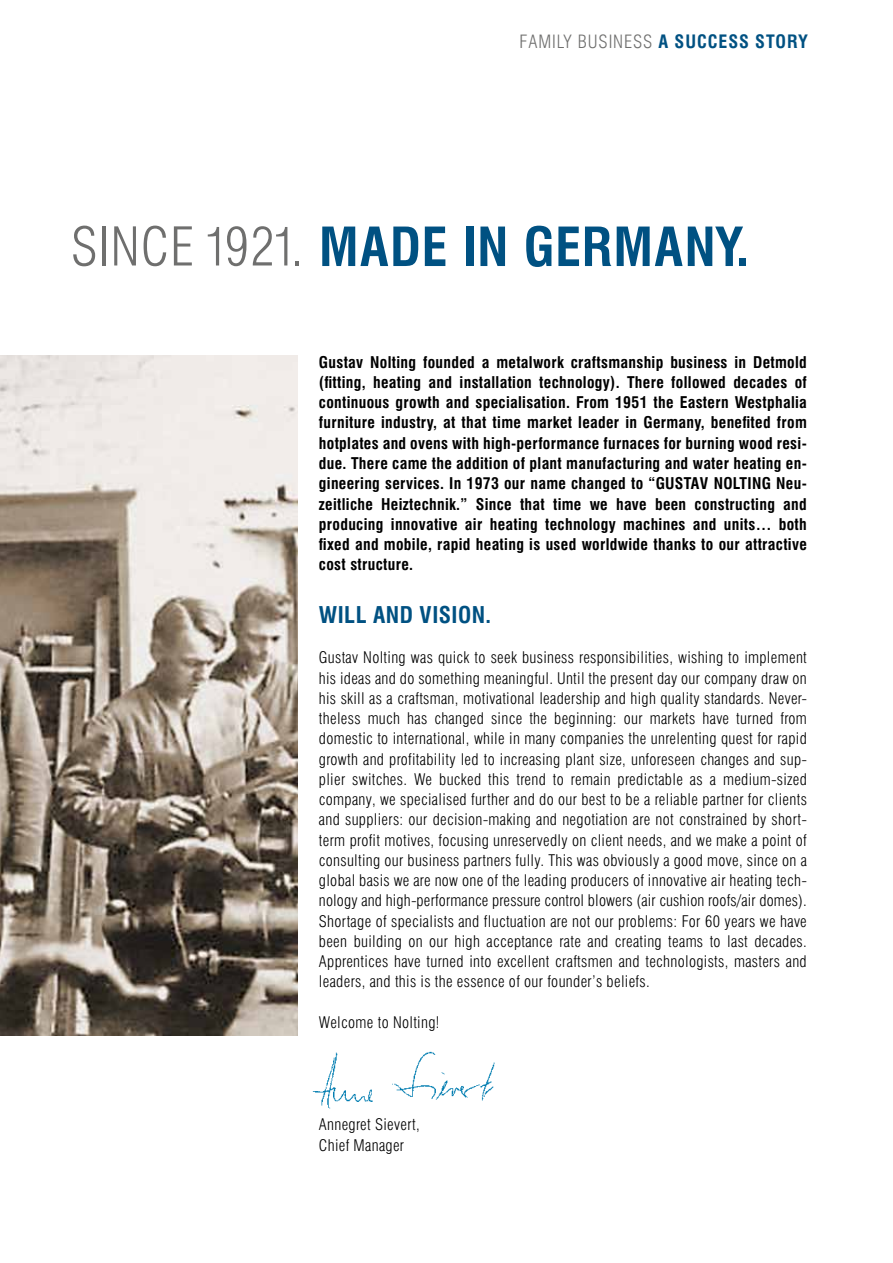
<style>
.page{position:relative;width:893px;height:1263px;background:#fff}
.page>*{position:absolute;margin:0;border:0;box-sizing:border-box;transform-origin:0 0}
.t1{font:700 condensed 52.5px "Swiss 721 BT";letter-spacing:.025em;color:#005182}
.t2{font:700 condensed 22.5px "Swiss 721 BT";letter-spacing:.02em;color:#005182}
.t3{font:300 condensed 18px "Swiss 721 BT";letter-spacing:.05em;color:#6f6f6e}
.t4{font:700 condensed 18px "Swiss 721 BT";letter-spacing:.05em;color:#005182}
.t5{font:300 condensed 15.75px/20.2px "Swiss 721 BT";letter-spacing:.02em;color:#000;text-align:justify}
.t6{font:700 condensed 15.75px/20.2px "Swiss 721 BT";letter-spacing:.02em;color:#000;text-align:justify}
.s1{font-weight:300;color:#6f6f6e}
</style>
<div class="page">
<img style="left:0;top:355px;width:298px;height:680px">
<svg style="left:0;top:355px;width:1px;height:62px"></svg>
<img style="left:312px;top:1051px;width:183px;height:58px">
<p class="t3" style="left:520px;top:31px;width:115px">FAMILY BUSINESS</p>
<p class="t4" style="left:658px;top:31px;width:119px">a SUCCESS STORY</p>
<h1 class="t1" style="left:71px;top:215px;width:679px"><span class="s1">Since 1921.</span> Made in Germany.</h1>
<p class="t6" style="left:319px;top:352px;width:489px">Gustav Nolting founded a metalwork craftsmanship business in Detmold (fitting, heating and installation technology). There followed decades of continuous growth and specialisation. From 1951 the Eastern Westphalia furniture industry, at that time market leader in Germany, benefited from hotplates and ovens with high-performance furnaces for burning wood resi&shy;due. There came the addition of plant manufacturing and water heating en&shy;gineering services. In 1973 our name changed to “GUSTAV</p>
<p class="t6" style="left:714px;top:473px;width:10px">NOLT</p>
<p class="t6" style="left:319px;top:473px;width:489px;text-indent:429px">ING Neu&shy;zeitliche Heiztechnik.” Since that time we have been constructing and producing innovative air heating technology machines and units… both fixed and mobile, rapid heating is used worldwide thanks to our attractive cost structure.</p>
<h2 class="t2" style="left:319px;top:601px;width:111px">Will And Visi</h2>
<h2 class="t2" style="left:458px;top:601px;width:35px">on.</h2>
<p class="t5" style="left:319px;top:647px;width:489px">Gustav Nolting was quick to seek business responsibilities, wishing to implement his ideas and do something meaningful. Until the present day our company draw on his skill as a craftsman, motivational leadership and high quality standards. Never&shy;theless much has changed since the beginning: our markets have turned from domestic to international, while in many companies the unrelenting quest for rapid growth and profitability led to increasing plant size, unforeseen changes and sup&shy;plier switches. We bucked this trend to remain predictable as a medium-sized company, we specialised further and do our best to be a reliable partner for clients and suppliers: our decision-making and negotiation are not constrained by short&shy;term profit motives, focusing unreservedly on client needs, and we make a point of consulting our business partners fully. This was obviously a good move, since on a global basis we are now one of the leading producers of innovative air heating tech&shy;nology and high-performance pressure control blowers (air cushion roofs/air domes).<br>Shortage of specialists and fluctuation are not our problems: For 60 years we have been building on our high acceptance rate and creating teams to last decades.<br>Apprentices have turned into excellent craftsmen and technologists, masters and leaders, and this is the essence of our founder’s beliefs.</p>
<p class="t5" style="left:319px;top:1012px;width:122px">Welcome to Nolting!</p>
<p class="t5" style="left:319px;top:1114px;width:102px">Annegret Sievert,<br>Chief Manager</p>
</div>
